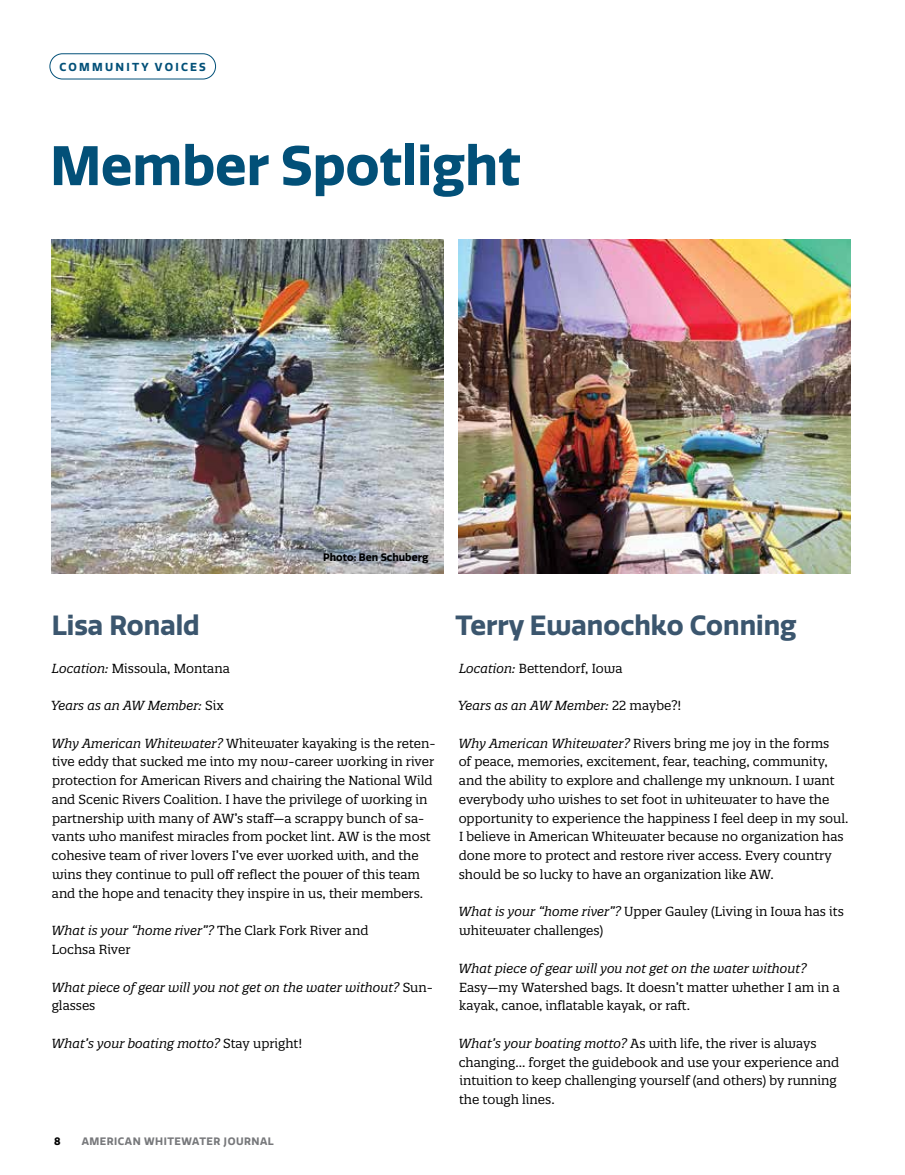
<style>
.page{position:relative;width:905px;height:1175px;background:#fff}
.page>*{position:absolute;margin:0;border:0;box-sizing:border-box;transform-origin:0 0}
.t1{font:700 54px "Quatro";color:#025078}
.t2{font:700 27px "Quatro";color:#3b566e}
.t3{font:12.75px/18.8px "Quatro Slab";color:#000}
.t4{font:italic 12.75px/18.8px "Quatro Slab";color:#000}
.t5{font:700 11.25px "Quatro";letter-spacing:.2em;color:#025078}
.t6{font:700 10.5px "Quatro";letter-spacing:.05em;color:#77787b}
.t7{font:700 10.5px "Quatro";color:#000}
.s1{font-style:italic}
.s2{font-style:normal}
</style>
<div class="page">
<img style="left:51px;top:239px;width:392px;height:335px">
<img style="left:458px;top:239px;width:392px;height:335px">
<div style="left:50px;top:53px;width:166px;height:26px;border:1px solid #025078;border-radius:13px"></div>
<p class="t5" style="left:59px;top:60px;width:148px">COMMUNITY VOICES</p>
<h1 class="t1" style="left:50px;top:134px;width:472px">Member Spotlight</h1>
<p class="t7" style="left:323px;top:551px;width:107px">Photo: Ben Schuberg</p>
<h2 class="t2" style="left:52px;top:609px;width:149px">Lisa Ronald</h2>
<p class="t3" style="left:52px;top:658px;width:179px"><span class="s1">Location:</span> Missoula, Montana</p>
<p class="t4" style="left:51px;top:696px;width:175px">Years as an AW Member: <span class="s2">Six</span></p>
<p class="t3" style="left:51px;top:733px;width:386px"><span class="s1">Why American Whitewater?</span> Whitewater kayaking is the reten&shy;tive eddy that sucked me into my now-career working in river protection for American Rivers and chairing the National Wild and Scenic Rivers Coalition. I have the privilege of working in partnership with many of AW’s staff—a scrappy bunch of sa&shy;vants who manifest miracles from pocket lint. AW is the most cohesive team of river lovers I’ve ever worked with, and the wins they continue to pull off reflect the power of this team and the hope and tenacity they inspire in us, their members.</p>
<p class="t3" style="left:51px;top:921px;width:318px"><span class="s1">What is your “home river”?</span> The Clark Fork River and<br>Lochsa River</p>
<p class="t4" style="left:51px;top:977px;width:383px">What piece of gear will you not get on the water without? <span class="s2">Sun&shy;glasses</span></p>
<p class="t4" style="left:51px;top:1033px;width:252px">What’s your boating motto? <span class="s2">Stay upright!</span></p>
<p class="t7" style="left:54px;top:1135px;width:8px">8</p>
<p class="t6" style="left:82px;top:1135px;width:194px">AMERICAN WHITEWATER JOURNAL</p>
<h2 class="t2" style="left:455px;top:609px;width:343px">Terry Ewanochko Conning</h2>
<p class="t3" style="left:459px;top:658px;width:165px"><span class="s1">Location:</span> Bettendorf, Iowa</p>
<p class="t4" style="left:458px;top:696px;width:225px">Years as an AW Member: <span class="s2">22 maybe?!</span></p>
<p class="t3" style="left:458px;top:733px;width:391px"><span class="s1">Why American Whitewater?</span> Rivers bring me joy in the forms<br>of peace, memories, excitement, fear, teaching, community, and the ability to explore and challenge my unknown. I want everybody who wishes to set foot in whitewater to have the opportunity to experience the happiness I feel deep in my soul.<br>I believe in American Whitewater because no organization has done more to protect and restore river access. Every country should be so lucky to have an organization like AW.</p>
<p class="t3" style="left:458px;top:902px;width:387px"><span class="s1">What is your “home river”?</span> Upper Gauley (Living in Iowa has its whitewater challenges)</p>
<p class="t4" style="left:458px;top:958px;width:349px">What piece of gear will you not get on the water without?</p>
<p class="t3" style="left:459px;top:977px;width:382px">Easy—my Watershed bags. It doesn’t matter whether I am in a kayak, canoe, inflatable kayak, or raft.</p>
<p class="t3" style="left:458px;top:1033px;width:382px"><span class="s1">What’s your boating motto?</span> As with life, the river is always changing... forget the guidebook and use your experience and intuition to keep challenging yourself (and others) by running the tough lines.</p>
</div>
